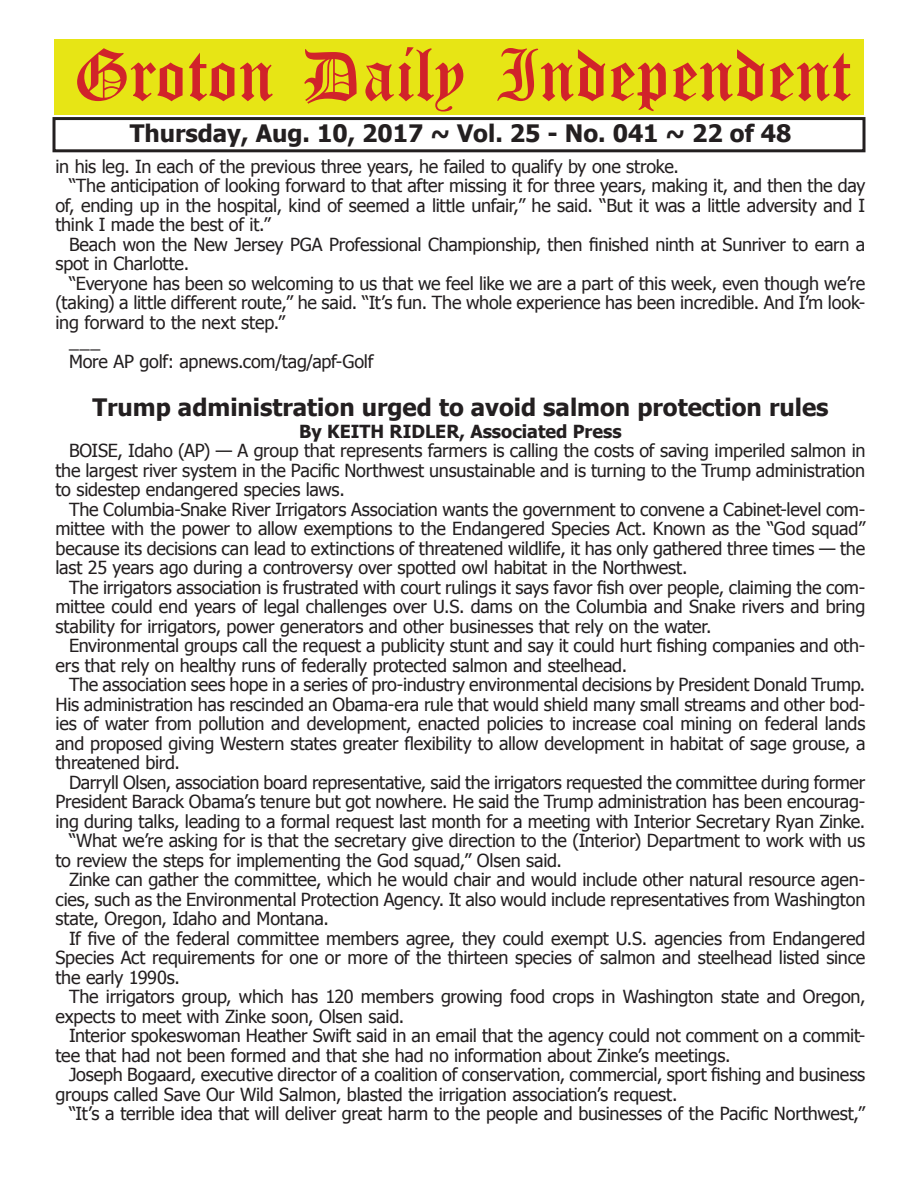
<style>
.page{position:relative;width:918px;height:1188px;background:#fff}
.page>*{position:absolute;margin:0;border:0;box-sizing:border-box;transform-origin:0 0}
.t1{font:54px "Old English Five";color:#d1232a}
.t2{font:700 24px "Tahoma";color:#231f20}
.t3{font:18px/19.5px "Tahoma";letter-spacing:-.01em;color:#231f20;text-align:justify}
.t4{font:700 18px "Tahoma";color:#231f20}
</style>
<div class="page">
<div style="left:52px;top:117px;width:814px;height:35px;border:3px solid #231f20"></div>
<div style="left:54px;top:40px;width:810px;height:75px;background:#e7e515"></div>
<h1 class="t1" style="left:73px;top:50px;width:779px">Groton Daily Independent</h1>
<h2 class="t2" style="left:130px;top:116px;width:663px">Thursday, Aug. 10, 2017 ~ Vol. 25 - No. 041 ~ 22 of 48</h2>
<p class="t3" style="left:56px;top:156px;width:625px">in his leg. In each of the previous three years, he failed to qualify by one stroke.</p>
<p class="t3" style="left:69px;top:175px;width:798px">“The anticipation of looking forward to that after missing it for three years, making it, and then the day</p>
<p class="t3" style="left:56px;top:195px;width:811px">of, ending up in the hospital, kind of seemed a little unfair,” he said. “But it was a little adversity and I</p>
<p class="t3" style="left:56px;top:214px;width:217px">think I made the best of it.”</p>
<p class="t3" style="left:69px;top:234px;width:798px">Beach won the New Jersey PGA Professional Championship, then finished ninth at Sunriver to earn a</p>
<p class="t3" style="left:56px;top:253px;width:135px">spot in Charlotte.</p>
<p class="t3" style="left:69px;top:273px;width:798px">“Everyone has been so welcoming to us that we feel like we are a part of this week, even though we’re</p>
<p class="t3" style="left:56px;top:292px;width:812px">(taking) a little different route,” he said. “It’s fun. The whole experience has been incredible. And I’m look-</p>
<p class="t3" style="left:56px;top:312px;width:231px">ing forward to the next step.”</p>
<p class="t3" style="left:69px;top:331px;width:33px">___</p>
<p class="t3" style="left:69px;top:351px;width:306px">More AP golf: apnews.com/tag/apf-Golf</p>
<h2 class="t2" style="left:92px;top:391px;width:738px">Trump administration urged to avoid salmon protection rules</h2>
<p class="t4" style="left:299px;top:419px;width:324px">By KEITH RIDLER, Associated Press</p>
<p class="t3" style="left:56px;top:440px;width:812px;text-indent:14px">BOISE, Idaho (AP) — A group that represents farmers is calling the costs of saving imperiled salmon in the largest river system in the Pacific Northwest unsustainable and is turning to the Trump administration to sidestep endangered species laws.</p>
<p class="t3" style="left:56px;top:499px;width:812px;text-indent:14px">The Columbia-Snake River Irrigators Association wants the government to convene a Cabinet-level com&shy;mittee with the power to allow exemptions to the Endangered Species Act. Known as the “God squad” because its decisions can lead to extinctions of threatened wildlife, it has only gathered three times — the last 25 years ago during a controversy over spotted owl habitat in the Northwest.</p>
<p class="t3" style="left:56px;top:577px;width:812px;text-indent:14px">The irrigators association is frustrated with court rulings it says favor fish over people, claiming the com&shy;mittee could end years of legal challenges over U.S. dams on the Columbia and Snake rivers and bring stability for irrigators, power generators and other businesses that rely on the water.</p>
<p class="t3" style="left:56px;top:635px;width:812px;text-indent:14px">Environmental groups call the request a publicity stunt and say it could hurt fishing companies and oth&shy;ers that rely on healthy runs of federally protected salmon and steelhead.</p>
<p class="t3" style="left:56px;top:674px;width:812px;text-indent:14px">The association sees hope in a series of pro-industry environmental decisions by President Donald Trump.<br>His administration has rescinded an Obama-era rule that would shield many small streams and other bod&shy;ies of water from pollution and development, enacted policies to increase coal mining on federal lands and proposed giving Western states greater flexibility to allow development in habitat of sage grouse, a threatened bird.</p>
<p class="t3" style="left:69px;top:772px;width:798px">Darryll Olsen, association board representative, said the irrigators requested the committee during former</p>
<p class="t3" style="left:56px;top:791px;width:812px">President Barack Obama’s tenure but got nowhere. He said the Trump administration has been encourag-</p>
<p class="t3" style="left:56px;top:811px;width:811px">ing during talks, leading to a formal request last month for a meeting with Interior Secretary Ryan Zinke.</p>
<p class="t3" style="left:69px;top:830px;width:798px">“What we’re asking for is that the secretary give direction to the (Interior) Department to work with us</p>
<p class="t3" style="left:56px;top:850px;width:508px">to review the steps for implementing the God squad,” Olsen said.</p>
<p class="t3" style="left:69px;top:869px;width:798px">Zinke can gather the committee, which he would chair and would include other natural resource agen-</p>
<p class="t3" style="left:56px;top:889px;width:811px">cies, such as the Environmental Protection Agency. It also would include representatives from Washington</p>
<p class="t3" style="left:56px;top:908px;width:275px">state, Oregon, Idaho and Montana.</p>
<p class="t3" style="left:69px;top:928px;width:798px">If five of the federal committee members agree, they could exempt U.S. agencies from Endangered</p>
<p class="t3" style="left:56px;top:947px;width:811px">Species Act requirements for one or more of the thirteen species of salmon and steelhead listed since</p>
<p class="t3" style="left:56px;top:967px;width:126px">the early 1990s.</p>
<p class="t3" style="left:69px;top:986px;width:798px">The irrigators group, which has 120 members growing food crops in Washington state and Oregon,</p>
<p class="t3" style="left:56px;top:1006px;width:350px">expects to meet with Zinke soon, Olsen said.</p>
<p class="t3" style="left:69px;top:1025px;width:798px">Interior spokeswoman Heather Swift said in an email that the agency could not comment on a commit-</p>
<p class="t3" style="left:56px;top:1045px;width:677px">tee that had not been formed and that she had no information about Zinke’s meetings.</p>
<p class="t3" style="left:69px;top:1064px;width:798px">Joseph Bogaard, executive director of a coalition of conservation, commercial, sport fishing and business</p>
<p class="t3" style="left:56px;top:1084px;width:624px">groups called Save Our Wild Salmon, blasted the irrigation association’s request.</p>
<p class="t3" style="left:69px;top:1103px;width:798px">“It’s a terrible idea that will deliver great harm to the people and businesses of the Pacific Northwest,”</p>
</div>
